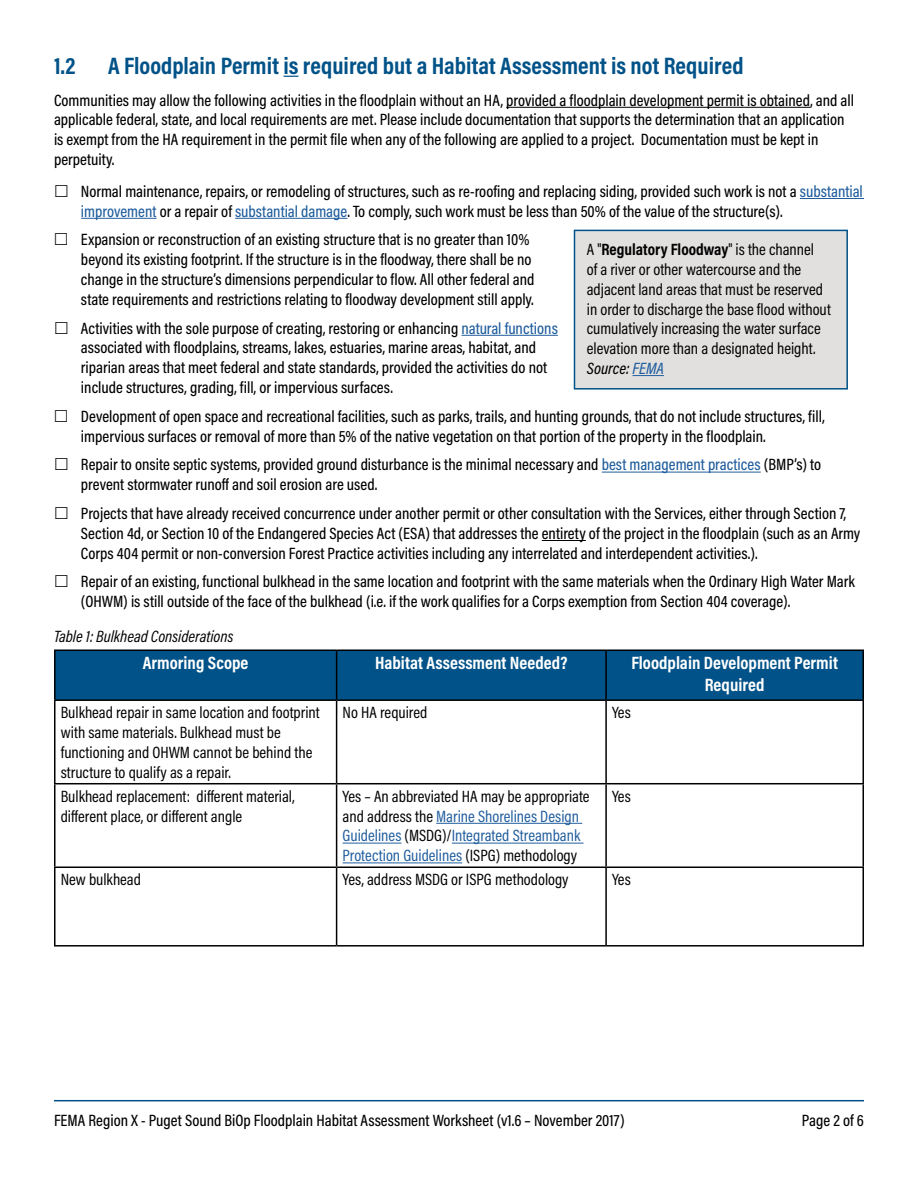
<style>
.page{position:relative;width:918px;height:1188px;background:#fff}
.page>*{position:absolute;margin:0;border:0;box-sizing:border-box;transform-origin:0 0}
.t1{font:700 24px "Acumin Pro Cond";color:#005288}
.t2{font:700 18px/21.6px "Acumin Pro Cond";color:#fff;text-align:center}
.t3{font:500 16.5px/19.8px "Acumin Pro Cond";color:#000}
.t4{font:16.5px/19.8px "Acumin Pro Cond";color:#000}
.t5{font:italic 16.5px "Acumin Pro Cond";color:#000}
.s1{color:#215e9e}
.s2{font-weight:700}
.s3{font-weight:500;font-style:italic}
.s4{font-weight:500;font-style:italic;color:#215e9e}
</style>
<div class="page">
<hr style="left:54px;top:1100px;width:810px;height:1px;background:#005288">
<div style="left:574px;top:230px;width:274px;height:160px;background:#e2e0df;border:2px solid #005288"></div>
<hr style="left:542px;top:540px;width:44px;height:1px;background:#000">
<hr style="left:602px;top:472px;width:159px;height:1px;background:#215e9e">
<hr style="left:633px;top:375px;width:31px;height:1px;background:#215e9e">
<hr style="left:462px;top:335px;width:96px;height:1px;background:#215e9e">
<hr style="left:235px;top:218px;width:112px;height:1px;background:#215e9e">
<hr style="left:81px;top:218px;width:76px;height:1px;background:#215e9e">
<hr style="left:800px;top:198px;width:64px;height:1px;background:#215e9e">
<hr style="left:506px;top:107px;width:304px;height:1px;background:#000">
<svg style="left:284px;top:76px;width:15px;height:1px"></svg>
<div style="left:55px;top:650px;width:282px;height:50px;background:#005288"></div>
<div style="left:337px;top:650px;width:269px;height:50px;background:#005288"></div>
<div style="left:606px;top:650px;width:257px;height:50px;background:#005288"></div>
<hr style="left:54px;top:650px;width:283px;height:1px;background:#000">
<hr style="left:54px;top:651px;width:2px;height:48px;background:#000">
<hr style="left:337px;top:650px;width:269px;height:1px;background:#000">
<hr style="left:336px;top:651px;width:1px;height:48px;background:#000">
<hr style="left:606px;top:650px;width:258px;height:1px;background:#000">
<hr style="left:605px;top:651px;width:2px;height:48px;background:#000">
<hr style="left:862px;top:651px;width:2px;height:48px;background:#000">
<hr style="left:54px;top:699px;width:283px;height:2px;background:#000">
<hr style="left:54px;top:701px;width:2px;height:82px;background:#000">
<hr style="left:337px;top:699px;width:269px;height:2px;background:#000">
<hr style="left:336px;top:701px;width:1px;height:82px;background:#000">
<hr style="left:606px;top:699px;width:258px;height:2px;background:#000">
<hr style="left:605px;top:701px;width:2px;height:82px;background:#000">
<hr style="left:862px;top:701px;width:2px;height:82px;background:#000">
<hr style="left:54px;top:783px;width:283px;height:1px;background:#000">
<hr style="left:54px;top:784px;width:2px;height:83px;background:#000">
<hr style="left:337px;top:783px;width:269px;height:1px;background:#000">
<hr style="left:336px;top:784px;width:1px;height:83px;background:#000">
<hr style="left:606px;top:783px;width:258px;height:1px;background:#000">
<hr style="left:605px;top:784px;width:2px;height:83px;background:#000">
<hr style="left:862px;top:784px;width:2px;height:83px;background:#000">
<hr style="left:54px;top:867px;width:283px;height:1px;background:#000">
<hr style="left:54px;top:868px;width:2px;height:77px;background:#000">
<hr style="left:337px;top:867px;width:269px;height:1px;background:#000">
<hr style="left:336px;top:868px;width:1px;height:77px;background:#000">
<hr style="left:606px;top:867px;width:258px;height:1px;background:#000">
<hr style="left:605px;top:868px;width:2px;height:77px;background:#000">
<hr style="left:862px;top:868px;width:2px;height:77px;background:#000">
<hr style="left:54px;top:945px;width:283px;height:2px;background:#000">
<hr style="left:337px;top:945px;width:269px;height:2px;background:#000">
<hr style="left:606px;top:945px;width:258px;height:2px;background:#000">
<hr style="left:436px;top:823px;width:146px;height:1px;background:#215e9e">
<hr style="left:343px;top:843px;width:58px;height:1px;background:#215e9e">
<hr style="left:452px;top:843px;width:132px;height:1px;background:#215e9e">
<hr style="left:343px;top:862px;width:119px;height:1px;background:#215e9e">
<h1 class="t1" style="left:54px;top:50px;width:23px">1.2</h1>
<h1 class="t1" style="left:108px;top:50px;width:637px">A Floodplain Permit is required but a Habitat Assessment is not Required</h1>
<p class="t3" style="left:54px;top:90px;width:802px">Communities may allow the following activities in the floodplain without an HA, provided a floodplain development permit is obtained, and all applicable federal, state, and local requirements are met. Please include documentation that supports the determination that an application is exempt from the HA requirement in the permit file when any of the following are applied to a project. Documentation must be kept in perpetuity.</p>
<p class="t3" style="left:81px;top:181px;width:783px">Normal maintenance, repairs, or remodeling of structures, such as re-roofing and replacing siding, provided such work is not a <span class="s1">substantial improvement</span> or a repair of <span class="s1">substantial damage</span>. To comply, such work must be less than 50% of the value of the structure(s).</p>
<p class="t3" style="left:81px;top:230px;width:455px">Expansion or reconstruction of an existing structure that is no greater than 10% beyond its existing footprint. If the structure is in the floodway, there shall be no change in the structure’s dimensions perpendicular to flow. All other federal and state requirements and restrictions relating to floodway development still apply.</p>
<p class="t4" style="left:587px;top:239px;width:246px">A "<span class="s2">Regulatory Floodway</span>" is the channel<br>of a river or other watercourse and the adjacent land areas that must be reserved in order to discharge the base flood without cumulatively increasing the water surface elevation more than a designated height.<br><span class="s3">Source:</span> <span class="s4">FEMA</span></p>
<p class="t3" style="left:81px;top:318px;width:478px">Activities with the sole purpose of creating, restoring or enhancing <span class="s1">natural functions </span>associated with floodplains, streams, lakes, estuaries, marine areas, habitat, and riparian areas that meet federal and state standards, provided the activities do not include structures, grading, fill, or impervious surfaces.</p>
<p class="t3" style="left:81px;top:406px;width:745px">Development of open space and recreational facilities, such as parks, trails, and hunting grounds, that do not include structures, fill, impervious surfaces or removal of more than 5% of the native vegetation on that portion of the property in the floodplain.</p>
<p class="t3" style="left:81px;top:454px;width:742px">Repair to onsite septic systems, provided ground disturbance is the minimal necessary and <span class="s1">best management practices</span> (BMP’s) to prevent stormwater runof and soil erosion are used.</p>
<p class="t3" style="left:81px;top:503px;width:781px">Projects that have already received concurrence under another permit or other consultation with the Services, either through Section 7,<br>Section 4d, or Section 10 of the Endangered Species Act (ESA) that addresses the entirety of the project in the floodplain (such as an Army<br>Corps 404 permit or non-conversion Forest Practice activities including any interrelated and interdependent activities.).</p>
<p class="t3" style="left:81px;top:572px;width:775px">Repair of an existing, functional bulkhead in the same location and footprint with the same materials when the Ordinary High Water Mark (OHWM) is still outside of the face of the bulkhead (i.e. if the work qualifies for a Corps exemption from Section 404 coverage).</p>
<p class="t5" style="left:54px;top:625px;width:181px">Table 1: Bulkhead Considerations</p>
<p class="t2" style="left:143px;top:652px;width:107px">Armoring Scope</p>
<p class="t2" style="left:375px;top:652px;width:194px">Habitat Assessment Needed?</p>
<p class="t2" style="left:631px;top:652px;width:208px">Floodplain Development Permit<br>Required</p>
<p class="t4" style="left:61px;top:702px;width:261px">Bulkhead repair in same location and footprint with same materials. Bulkhead must be functioning and OHWM cannot be behind the structure to qualify as a repair.</p>
<p class="t4" style="left:343px;top:702px;width:86px">No HA required</p>
<p class="t4" style="left:612px;top:702px;width:20px">Yes</p>
<p class="t4" style="left:61px;top:786px;width:235px">Bulkhead replacement: diferent material, diferent place, or diferent angle</p>
<p class="t4" style="left:343px;top:786px;width:248px">Yes – An abbreviated HA may be appropriate and address the <span class="s1">Marine Shorelines Design Guidelines</span> (MSDG)/<span class="s1">Integrated Streambank Protection Guidelines</span> (ISPG) methodology</p>
<p class="t4" style="left:612px;top:786px;width:20px">Yes</p>
<p class="t4" style="left:61px;top:869px;width:82px">New bulkhead</p>
<p class="t4" style="left:343px;top:869px;width:228px">Yes, address MSDG or ISPG methodology</p>
<p class="t4" style="left:612px;top:869px;width:20px">Yes</p>
<p class="t3" style="left:54px;top:1110px;width:572px">FEMA Region X - Puget Sound BiOp Floodplain Habitat Assessment Worksheet (v1.6 – November 2017)</p>
<p class="t3" style="left:802px;top:1110px;width:64px">Page 2 of 6</p>
</div>
